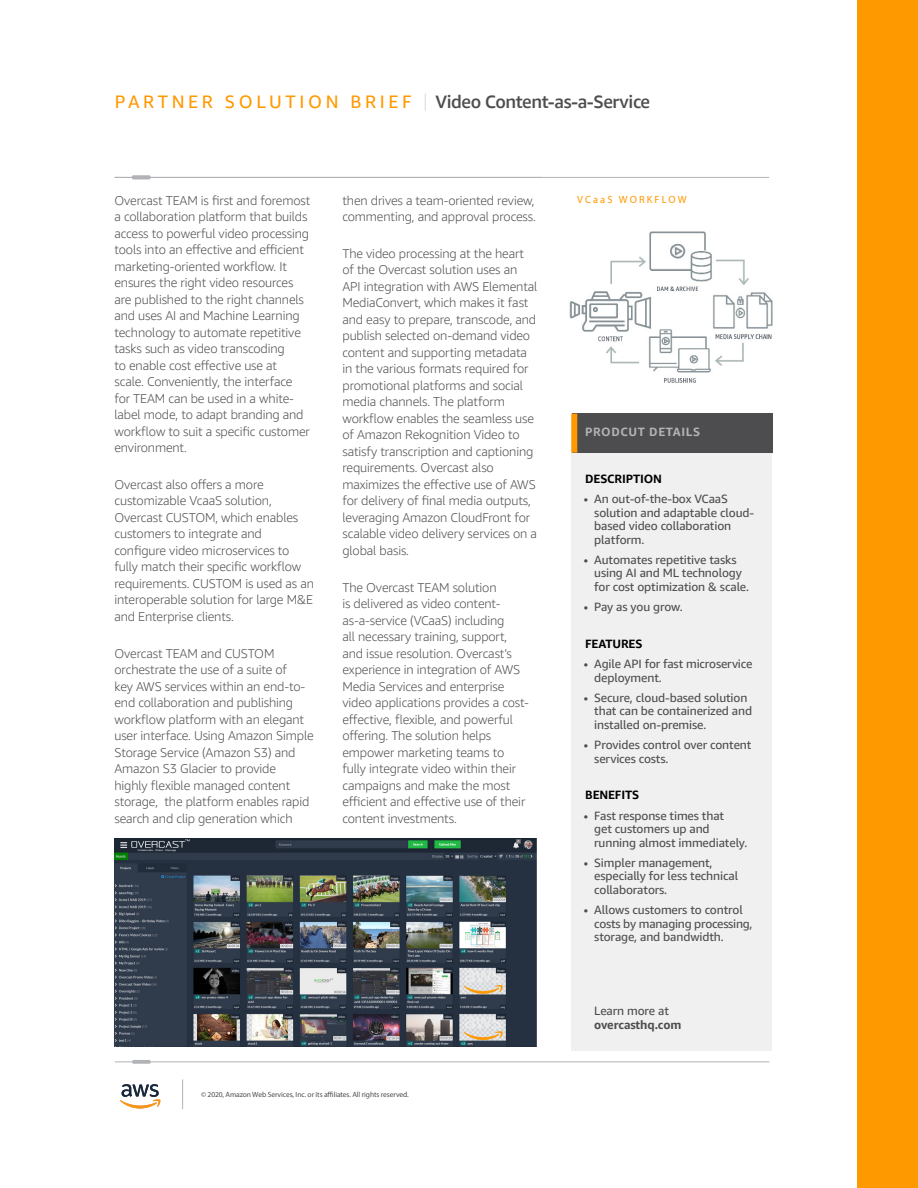
<style>
.page{position:relative;width:918px;height:1188px;background:#fff}
.page>*{position:absolute;margin:0;border:0;box-sizing:border-box;transform-origin:0 0}
.Folio{font:500 18px "Amazon Ember";letter-spacing:-.025em;color:#4d4d4f}
.Paragraph_Style_1{font:300 12.75px/16.5px "Amazon Ember";letter-spacing:-.01em;color:#4d4d4f}
.t1{font:12px/13.5px "Amazon Ember";letter-spacing:-.01em;color:#4d4d4f}
.t2{font:700 12px "Amazon Ember";letter-spacing:-.01em;color:#000}
.t3{font:700 12px/13.5px "Amazon Ember";letter-spacing:-.01em;color:#4d4d4f}
.t4{font:700 12px "Amazon Ember";letter-spacing:.05em;color:#b1b3b6}
.t5{font:10.5px "Myriad Pro";letter-spacing:.2em;color:#f90}
.t6{font:7.5px "Myriad Pro";letter-spacing:-.01em;color:#4d4d4f}
.s1{font-weight:400;color:#f90}
.s2{font-weight:100;color:#a8a9ad}
.s3{font-weight:400}
</style>
<div class="page">
<div style="left:857px;top:0;width:61px;height:1188px;background:#f90"></div>
<hr style="left:115px;top:1061px;width:654px;height:1px;background:#b1b3b6">
<svg style="left:132px;top:1060px;width:19px;height:4px"></svg>
<hr style="left:182px;top:1079px;width:1px;height:30px;background:#b1b3b6">
<svg style="left:120px;top:1084px;width:41px;height:25px"></svg>
<hr style="left:114px;top:177px;width:655px;height:1px;background:#b1b3b6">
<svg style="left:132px;top:176px;width:19px;height:3px"></svg>
<div style="left:571px;top:414px;width:201px;height:636px;background:#f0f0f0"></div>
<div style="left:572px;top:414px;width:200px;height:39px;background:#4d4d4f"></div>
<div style="left:571px;top:414px;width:6px;height:39px;background:#f90"></div>
<img style="left:114px;top:839px;width:423px;height:208px">
<img style="left:569px;top:231px;width:204px;height:152px">
<p class="Folio" style="left:115px;top:91px;width:537px"><span class="s1">P A R T N E R S O L U T I O N B R I E F</span> <span class="s2">|</span> Video Content-as-a-Service</p>
<p class="Paragraph_Style_1" style="left:114px;top:192px;width:197px">Overcast TEAM is first and foremost a collaboration platform that builds access to powerful video processing tools into an effective and efficient marketing-oriented workflow. It ensures the right video resources are published to the right channels and uses AI and Machine Learning technology to automate repetitive tasks such as video transcoding<br>to enable cost effective use at<br>scale. Conveniently, the interface for TEAM can be used in a white&shy;label mode, to adapt branding and workflow to suit a specific customer environment.</p>
<p class="Paragraph_Style_1" style="left:114px;top:476px;width:201px">Overcast also offers a more customizable VcaaS solution,<br>Overcast CUSTOM, which enables customers to integrate and configure video microservices to fully match their specific workflow requirements. CUSTOM is used as an interoperable solution for large M&amp;E and Enterprise clients.</p>
<p class="Paragraph_Style_1" style="left:114px;top:645px;width:201px">Overcast TEAM and CUSTOM orchestrate the use of a suite of<br>key AWS services within an end-to&shy;end collaboration and publishing workflow platform with an elegant user interface. Using Amazon Simple<br>Storage Service (Amazon S3) and<br>Amazon S3 Glacier to provide<br>highly flexible managed content storage, the platform enables rapid search and clip generation which</p>
<p class="Paragraph_Style_1" style="left:343px;top:192px;width:195px">then drives a team-oriented review, commenting, and approval process.</p>
<p class="Paragraph_Style_1" style="left:343px;top:245px;width:196px">The video processing at the heart of the Overcast solution uses an<br>API integration with AWS Elemental<br>MediaConvert, which makes it fast and easy to prepare, transcode, and publish selected on-demand video content and supporting metadata in the various formats required for promotional platforms and social media channels. The platform workflow enables the seamless use of Amazon Rekognition Video to satisfy transcription and captioning requirements. Overcast also maximizes the effective use of AWS for delivery of final media outputs, leveraging Amazon CloudFront for scalable video delivery services on a global basis.</p>
<p class="Paragraph_Style_1" style="left:343px;top:579px;width:188px">The Overcast TEAM solution<br>is delivered as video content&shy;as-a-service (VCaaS) including<br>all necessary training, support, and issue resolution. Overcast’s experience in integration of AWS<br>Media Services and enterprise video applications provides a cost&shy;effective, flexible, and powerful offering. The solution helps empower marketing teams to fully integrate video within their campaigns and make the most efficient and effective use of their content investments.</p>
<p class="t6" style="left:201px;top:1090px;width:209px">© 2020, Amazon Web Services, Inc. or its affiliates. All rights reserved.</p>
<p class="t5" style="left:577px;top:193px;width:111px">VCaaS WORKFLOW</p>
<p class="t4" style="left:585px;top:425px;width:116px">PRODCUT DETAILS</p>
<p class="t2" style="left:585px;top:471px;width:78px">DESCRIPTION</p>
<p class="t1" style="left:594px;top:492px;width:161px;text-indent:-11px">• An out-of-the-box VCaaS solution and adaptable cloud&shy;based video collaboration platform.</p>
<p class="t1" style="left:594px;top:553px;width:156px;text-indent:-11px">• Automates repetitive tasks using AI and ML technology for cost optimization &amp; scale.</p>
<p class="t1" style="left:584px;top:600px;width:101px">• Pay as you grow.</p>
<p class="t2" style="left:585px;top:636px;width:59px">FEATURES</p>
<p class="t1" style="left:594px;top:657px;width:160px;text-indent:-11px">• Agile API for fast microservice deployment.</p>
<p class="t1" style="left:594px;top:691px;width:159px;text-indent:-11px">• Secure, cloud-based solution that can be containerized and installed on-premise.</p>
<p class="t1" style="left:594px;top:738px;width:159px;text-indent:-11px">• Provides control over content services costs.</p>
<p class="t2" style="left:585px;top:788px;width:55px">BENEFITS</p>
<p class="t1" style="left:594px;top:809px;width:155px;text-indent:-11px">• Fast response times that<br>get customers up and running almost immediately.</p>
<p class="t1" style="left:594px;top:856px;width:145px;text-indent:-11px">• Simpler management, especially for less technical collaborators.</p>
<p class="t1" style="left:594px;top:903px;width:160px;text-indent:-11px">• Allows customers to control costs by managing processing, storage, and bandwidth.</p>
<p class="t3" style="left:594px;top:1004px;width:89px"><span class="s3">Learn more at </span>overcasthq.com</p>
</div>
